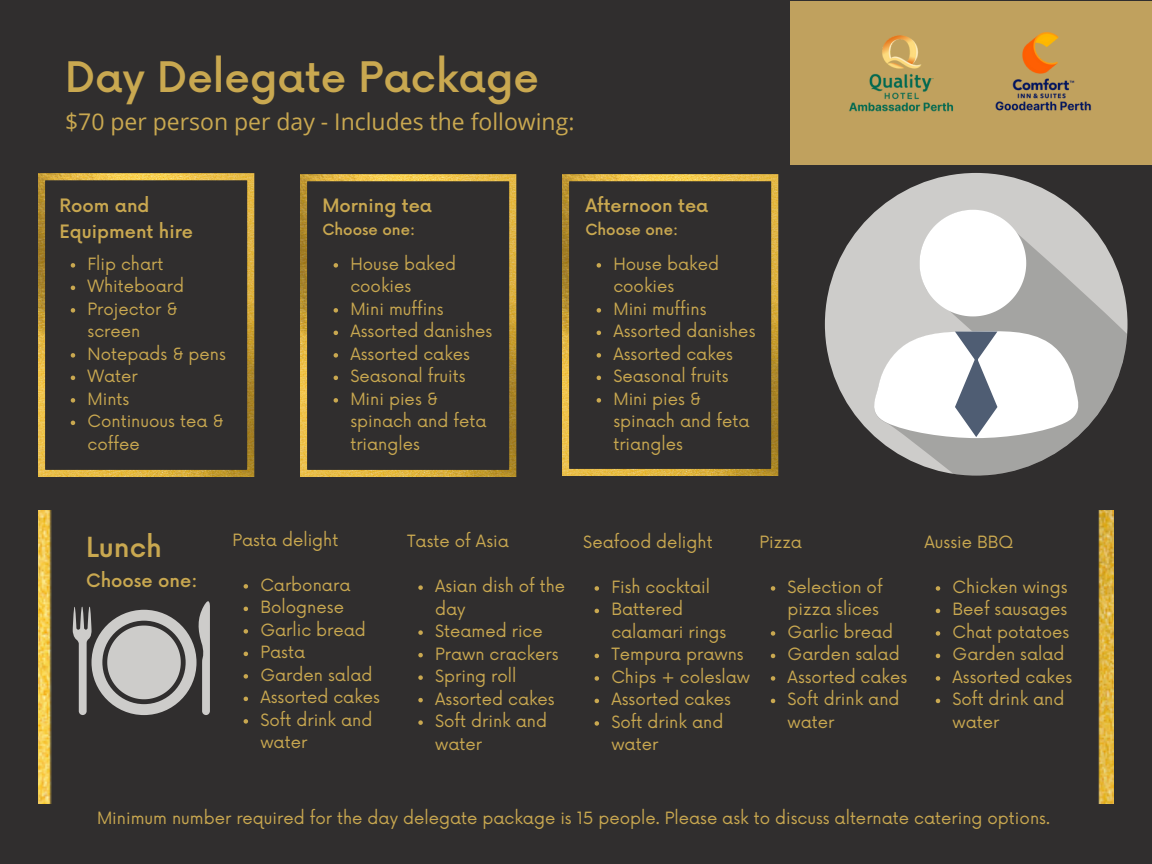
<style>
.page{position:relative;width:1152px;height:864px;background:#302e2e}
.page>*{position:absolute;margin:0;border:0;box-sizing:border-box;transform-origin:0 0}
.t1{font:500 40.95px "Now";color:#c9a850}
.t2{font:500 27px "Now";color:#c9a850}
.t3{font:22.95px "Open Sans";color:#c9a850}
.t4{font:500 18px/25.8px "Now";color:#c9a850}
.t5{font:16.5px/22.5px "Now";color:#c9a850}
.t6{font:500 15px "Now";color:#c9a850}
</style>
<div class="page">
<img style="left:38px;top:174px;width:216px;height:303px">
<img style="left:301px;top:175px;width:216px;height:301px">
<img style="left:38px;top:511px;width:1076px;height:292px">
<div style="left:825px;top:173px;width:303px;height:303px;background:#cdccca;border-radius:50%"></div>
<svg style="left:866px;top:210px;width:261px;height:266px"></svg>
<svg style="left:920px;top:210px;width:106px;height:106px"></svg>
<svg style="left:866px;top:329px;width:219px;height:109px;background:#dbddde"></svg>
<svg style="left:73px;top:595px;width:137px;height:120px"></svg>
<img style="left:563px;top:174px;width:216px;height:302px">
<svg style="left:71px;top:263px;width:4px;height:5px"></svg>
<svg style="left:71px;top:286px;width:4px;height:4px"></svg>
<svg style="left:71px;top:308px;width:4px;height:5px"></svg>
<svg style="left:71px;top:353px;width:4px;height:5px"></svg>
<svg style="left:71px;top:376px;width:4px;height:4px"></svg>
<svg style="left:71px;top:398px;width:4px;height:5px"></svg>
<svg style="left:71px;top:421px;width:4px;height:4px"></svg>
<svg style="left:334px;top:263px;width:4px;height:5px"></svg>
<svg style="left:334px;top:308px;width:4px;height:5px"></svg>
<svg style="left:334px;top:331px;width:4px;height:4px"></svg>
<svg style="left:334px;top:353px;width:4px;height:5px"></svg>
<svg style="left:334px;top:376px;width:4px;height:4px"></svg>
<svg style="left:334px;top:398px;width:4px;height:5px"></svg>
<svg style="left:771px;top:586px;width:4px;height:5px"></svg>
<svg style="left:771px;top:631px;width:4px;height:5px"></svg>
<svg style="left:771px;top:654px;width:4px;height:4px"></svg>
<svg style="left:771px;top:676px;width:4px;height:5px"></svg>
<svg style="left:771px;top:699px;width:4px;height:4px"></svg>
<svg style="left:936px;top:586px;width:4px;height:5px"></svg>
<svg style="left:936px;top:609px;width:4px;height:4px"></svg>
<svg style="left:936px;top:631px;width:4px;height:5px"></svg>
<svg style="left:936px;top:654px;width:4px;height:4px"></svg>
<svg style="left:936px;top:676px;width:4px;height:5px"></svg>
<svg style="left:936px;top:699px;width:4px;height:4px"></svg>
<svg style="left:595px;top:586px;width:4px;height:5px"></svg>
<svg style="left:595px;top:609px;width:4px;height:4px"></svg>
<svg style="left:595px;top:654px;width:4px;height:4px"></svg>
<svg style="left:595px;top:676px;width:4px;height:5px"></svg>
<svg style="left:595px;top:699px;width:4px;height:4px"></svg>
<svg style="left:595px;top:721px;width:4px;height:5px"></svg>
<svg style="left:418px;top:585px;width:5px;height:5px"></svg>
<svg style="left:418px;top:630px;width:5px;height:5px"></svg>
<svg style="left:418px;top:653px;width:5px;height:4px"></svg>
<svg style="left:418px;top:675px;width:5px;height:5px"></svg>
<svg style="left:418px;top:698px;width:5px;height:4px"></svg>
<svg style="left:418px;top:720px;width:5px;height:5px"></svg>
<svg style="left:244px;top:584px;width:4px;height:5px"></svg>
<svg style="left:244px;top:607px;width:4px;height:4px"></svg>
<svg style="left:244px;top:629px;width:4px;height:5px"></svg>
<svg style="left:244px;top:652px;width:4px;height:4px"></svg>
<svg style="left:244px;top:674px;width:4px;height:5px"></svg>
<svg style="left:244px;top:697px;width:4px;height:4px"></svg>
<svg style="left:244px;top:719px;width:4px;height:5px"></svg>
<svg style="left:597px;top:263px;width:4px;height:5px"></svg>
<svg style="left:597px;top:308px;width:4px;height:5px"></svg>
<svg style="left:597px;top:331px;width:4px;height:4px"></svg>
<svg style="left:597px;top:353px;width:4px;height:5px"></svg>
<svg style="left:597px;top:376px;width:4px;height:4px"></svg>
<svg style="left:597px;top:398px;width:4px;height:5px"></svg>
<div style="left:791px;top:1px;width:361px;height:164px;background:#c0a15e"></div>
<img style="left:849px;top:35px;width:104px;height:77px">
<img style="left:995px;top:32px;width:96px;height:79px">
<p class="t1" style="left:65px;top:55px;width:476px">Day Delegate Package</p>
<p class="t3" style="left:65px;top:105px;width:511px">$70 per person per day - Includes the following:</p>
<p class="t4" style="left:59px;top:194px;width:135px">Room and<br>Equipment hire</p>
<p class="t4" style="left:322px;top:194px;width:111px">Morning tea</p>
<p class="t6" style="left:322px;top:221px;width:94px">Choose one:</p>
<p class="t5" style="left:88px;top:253px;width:77px">Flip chart</p>
<p class="t5" style="left:88px;top:276px;width:98px">Whiteboard</p>
<p class="t5" style="left:88px;top:298px;width:92px">Projector &amp; screen</p>
<p class="t5" style="left:88px;top:343px;width:140px">Notepads &amp; pens</p>
<p class="t5" style="left:88px;top:366px;width:52px">Water</p>
<p class="t5" style="left:88px;top:388px;width:43px">Mints</p>
<p class="t5" style="left:88px;top:411px;width:138px">Continuous tea &amp; coffee</p>
<p class="t5" style="left:350px;top:253px;width:107px">House baked cookies</p>
<p class="t5" style="left:350px;top:298px;width:95px">Mini muffins</p>
<p class="t5" style="left:350px;top:321px;width:144px">Assorted danishes</p>
<p class="t5" style="left:350px;top:343px;width:121px">Assorted cakes</p>
<p class="t5" style="left:350px;top:366px;width:117px">Seasonal fruits</p>
<p class="t5" style="left:350px;top:388px;width:138px">Mini pies &amp; spinach and feta triangles</p>
<p class="t4" style="left:585px;top:194px;width:124px">Afternoon tea</p>
<p class="t6" style="left:585px;top:221px;width:94px">Choose one:</p>
<p class="t5" style="left:613px;top:253px;width:107px">House baked cookies</p>
<p class="t5" style="left:613px;top:298px;width:95px">Mini muffins</p>
<p class="t5" style="left:613px;top:321px;width:144px">Assorted danishes</p>
<p class="t5" style="left:613px;top:343px;width:121px">Assorted cakes</p>
<p class="t5" style="left:613px;top:366px;width:117px">Seasonal fruits</p>
<p class="t5" style="left:613px;top:388px;width:138px">Mini pies &amp; spinach and feta triangles</p>
<p class="t2" style="left:86px;top:533px;width:77px">Lunch</p>
<p class="t4" style="left:86px;top:568px;width:113px">Choose one:</p>
<p class="t5" style="left:232px;top:530px;width:108px">Pasta delight</p>
<p class="t5" style="left:260px;top:575px;width:92px">Carbonara</p>
<p class="t5" style="left:260px;top:597px;width:85px">Bolognese</p>
<p class="t5" style="left:260px;top:620px;width:107px">Garlic bread</p>
<p class="t5" style="left:260px;top:642px;width:46px">Pasta</p>
<p class="t5" style="left:260px;top:665px;width:114px">Garden salad</p>
<p class="t5" style="left:260px;top:687px;width:121px">Assorted cakes</p>
<p class="t5" style="left:260px;top:710px;width:114px">Soft drink and water</p>
<p class="t5" style="left:407px;top:531px;width:103px">Taste of Asia</p>
<p class="t5" style="left:435px;top:576px;width:132px">Asian dish of the day</p>
<p class="t5" style="left:435px;top:621px;width:109px">Steamed rice</p>
<p class="t5" style="left:435px;top:643px;width:125px">Prawn crackers</p>
<p class="t5" style="left:435px;top:666px;width:83px">Spring roll</p>
<p class="t5" style="left:435px;top:688px;width:121px">Assorted cakes</p>
<p class="t5" style="left:435px;top:711px;width:114px">Soft drink and water</p>
<p class="t5" style="left:583px;top:532px;width:131px">Seafood delight</p>
<p class="t5" style="left:611px;top:577px;width:100px">Fish cocktail</p>
<p class="t5" style="left:611px;top:599px;width:117px">Battered calamari rings</p>
<p class="t5" style="left:611px;top:644px;width:134px">Tempura prawns</p>
<p class="t5" style="left:611px;top:667px;width:140px">Chips + coleslaw</p>
<p class="t5" style="left:611px;top:689px;width:121px">Assorted cakes</p>
<p class="t5" style="left:611px;top:712px;width:114px">Soft drink and water</p>
<p class="t5" style="left:760px;top:532px;width:44px">Pizza</p>
<p class="t5" style="left:788px;top:577px;width:97px">Selection of pizza slices</p>
<p class="t5" style="left:788px;top:622px;width:107px">Garlic bread</p>
<p class="t5" style="left:788px;top:644px;width:114px">Garden salad</p>
<p class="t5" style="left:788px;top:667px;width:121px">Assorted cakes</p>
<p class="t5" style="left:788px;top:689px;width:114px">Soft drink and water</p>
<p class="t5" style="left:924px;top:532px;width:90px">Aussie BBQ</p>
<p class="t5" style="left:953px;top:577px;width:117px">Chicken wings</p>
<p class="t5" style="left:953px;top:599px;width:116px">Beef sausages</p>
<p class="t5" style="left:953px;top:622px;width:118px">Chat potatoes</p>
<p class="t5" style="left:953px;top:644px;width:114px">Garden salad</p>
<p class="t5" style="left:953px;top:667px;width:121px">Assorted cakes</p>
<p class="t5" style="left:953px;top:689px;width:114px">Soft drink and water</p>
<p class="t5" style="left:97px;top:808px;width:954px">Minimum number required for the day delegate package is 15 people. Please ask to discuss alternate catering options.</p>
</div>
